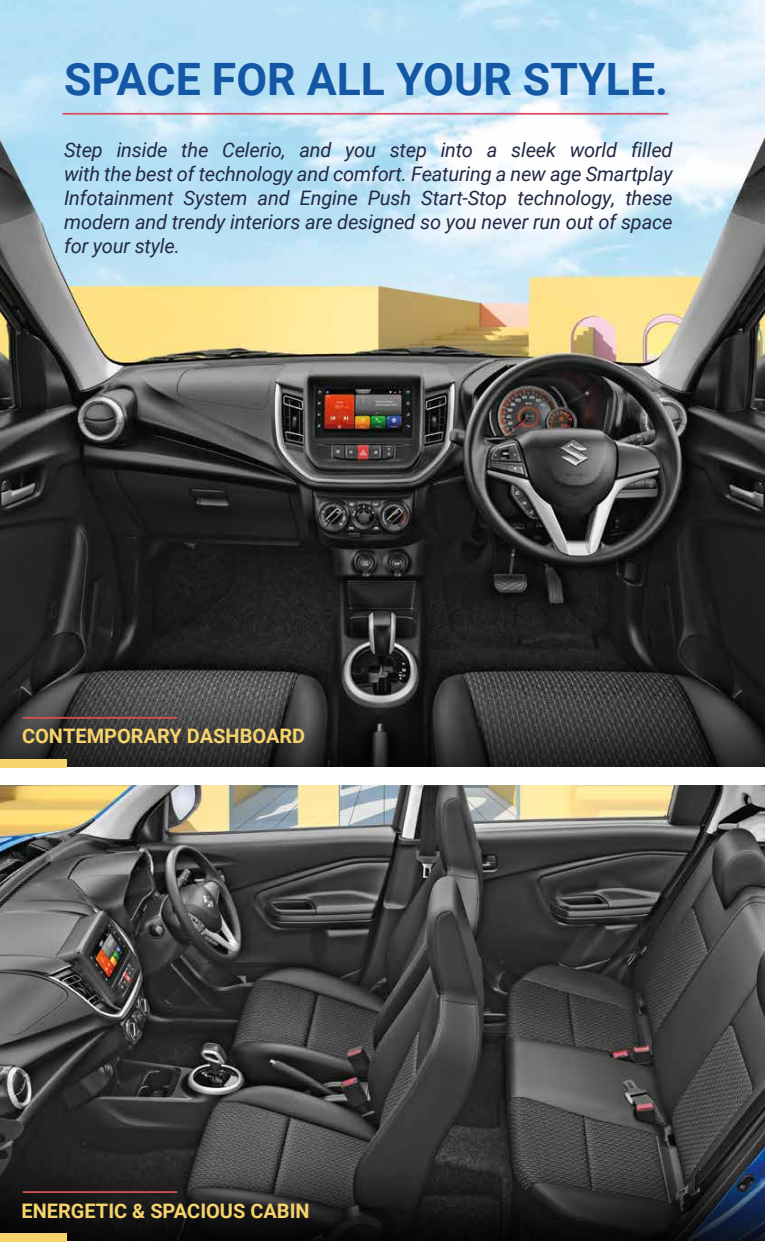
<style>
.page{position:relative;width:765px;height:1260px;background:#fff}
.page>*{position:absolute;margin:0;border:0;box-sizing:border-box;transform-origin:0 0}
.t1{font:700 44.62px "Roboto";color:#1457a4}
.t2{font:italic 20px/24px "Roboto";letter-spacing:-.01em;color:#232944;text-align:justify}
.t3{font:700 20px "Roboto";color:#f7d36b}
</style>
<div class="page">
<img style="left:0;top:0;width:765px;height:1129px">
<hr style="left:62px;top:113px;width:606px;height:2px;background:#db4c63">
<svg style="left:0;top:656px;width:765px;height:111px;background:#323232"></svg>
<svg style="left:0;top:1129px;width:765px;height:112px;background:#292a2b"></svg>
<div style="left:0;top:767px;width:765px;height:18px;background:#fff"></div>
<div style="left:0;top:1233px;width:67px;height:9px;background:#f7d36b"></div>
<hr style="left:23px;top:1191px;width:154px;height:2px;background:#d35052">
<div style="left:0;top:759px;width:67px;height:9px;background:#f7d36b"></div>
<hr style="left:23px;top:717px;width:154px;height:2px;background:#d35052">
<h1 class="t1" style="left:64px;top:48px;width:606px">SPACE FOR ALL YOUR STYLE.</h1>
<p class="t2" style="left:64px;top:138px;width:610px">Step inside the Celerio, and you step into a sleek world filled with the best of technology and comfort. Featuring a new age Smartplay Infotainment System and Engine Push Start-Stop technology, these modern and trendy interiors are designed so you never run out of space for your style.</p>
<p class="t3" style="left:22px;top:722px;width:285px">CONTEMPORARY DASHBOARD</p>
<p class="t3" style="left:22px;top:1196px;width:290px">ENERGETIC &amp; SPACIOUS CABIN</p>
</div>
